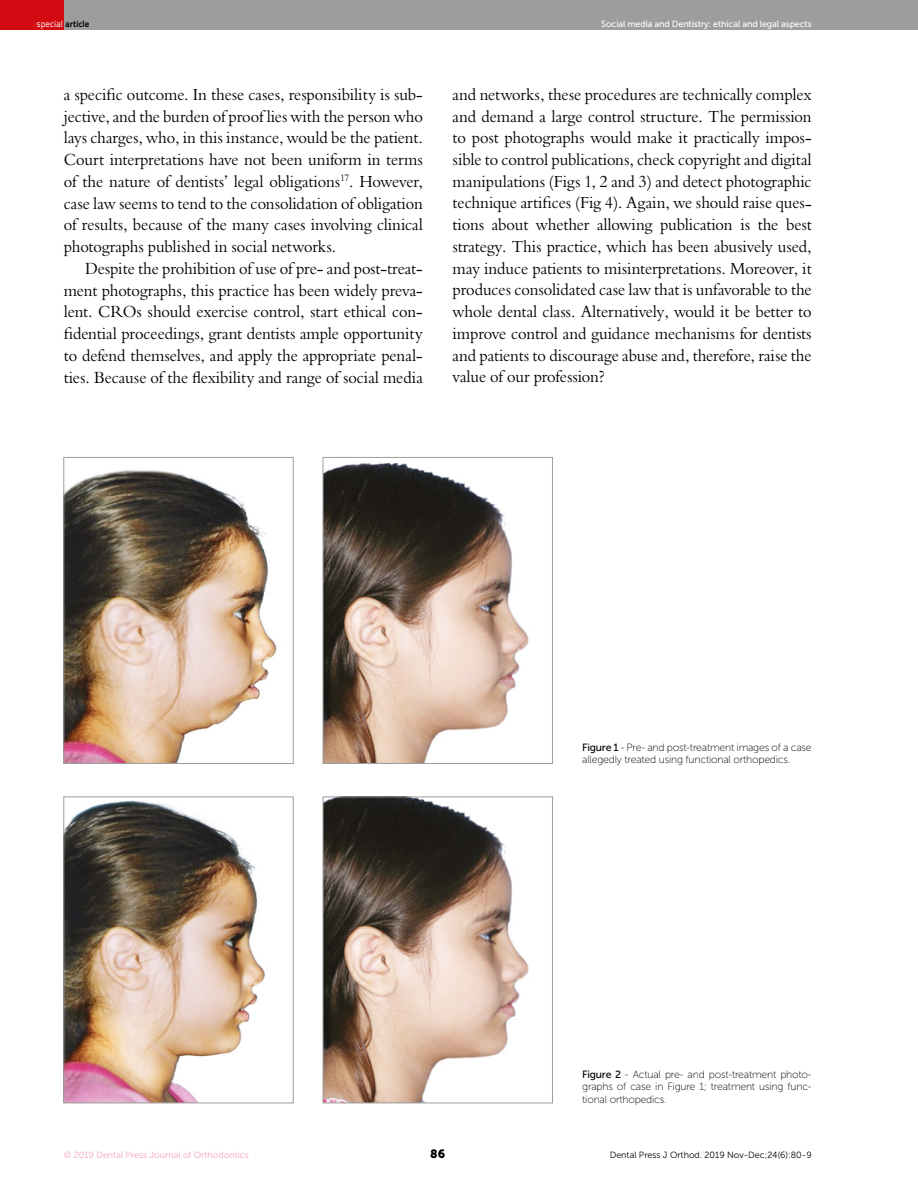
<style>
.page{position:relative;width:918px;height:1188px;background:#fff}
.page>*{position:absolute;margin:0;border:0;box-sizing:border-box;transform-origin:0 0}
.t1{font:16.5px/21.8px "Bergamo Std";color:#000;text-align:justify;scale:.95 1}
.t2{font:12px "Museo Sans 900";color:#000}
.t3{font:10.5px/12.6px "Museo Sans 100";letter-spacing:-.02em;color:#000}
.t4{font:9px "Museo Sans 500";letter-spacing:-.015em;color:#fff}
.t5{font:9px "Museo Sans 300";color:#000}
.t6{font:9px "Museo Sans 300";color:#f39fc5}
.t7{font:9px "Titillium Text 22 L";color:#fff}
.s1{font-weight:700;color:#000}
.s2{font-family:"Museo Sans 500"}
</style>
<div class="page">
<div style="left:0;top:0;width:918px;height:30px;background:#9d9d9c"></div>
<div style="left:0;top:0;width:64px;height:30px;background:#d20a11"></div>
<img style="left:65px;top:470px;width:212px;height:292px">
<div style="left:63px;top:457px;width:231px;height:307px;border:1px solid #9d9d9c"></div>
<img style="left:325px;top:462px;width:204px;height:300px">
<div style="left:323px;top:457px;width:230px;height:307px;border:1px solid #9d9d9c"></div>
<img style="left:65px;top:800px;width:200px;height:301px">
<div style="left:63px;top:797px;width:231px;height:306px;border:1px solid #9d9d9c"></div>
<img style="left:325px;top:799px;width:204px;height:302px">
<div style="left:323px;top:797px;width:230px;height:306px;border:1px solid #9d9d9c"></div>
<p class="t7" style="left:36px;top:17px;width:55px">special <span class="s1">article</span></p>
<p class="t4" style="left:601px;top:19px;width:212px">Social media and Dentistry: ethical and legal aspects</p>
<p class="t1" style="left:64px;top:83px;width:380px">a specific outcome. In these cases, responsibility is sub&shy;jective, and the burden of proof lies with the person who lays charges, who, in this instance, would be the patient.<br>Court interpretations have not been uniform in terms of the nature of dentists’ legal obligations<sup>17</sup>. However, case law seems to tend to the consolidation of obligation of results, because of the many cases involving clinical photographs published in social networks.</p>
<p class="t1" style="left:64px;top:257px;width:379px;text-indent:21px">Despite the prohibition of use of pre- and post-treat&shy;ment photographs, this practice has been widely preva&shy;lent. CROs should exercise control, start ethical con&shy;fidential proceedings, grant dentists ample opportunity to defend themselves, and apply the appropriate penal&shy;ties. Because of the flexibility and range of social media</p>
<p class="t1" style="left:453px;top:83px;width:380px">and networks, these procedures are technically complex and demand a large control structure. The permission to post photographs would make it practically impos&shy;sible to control publications, check copyright and digital manipulations (Figs 1, 2 and 3) and detect photographic technique artifices (Fig 4). Again, we should raise ques&shy;tions about whether allowing publication is the best strategy. This practice, which has been abusively used, may induce patients to misinterpretations. Moreover, it produces consolidated case law that is unfavorable to the whole dental class. Alternatively, would it be better to improve control and guidance mechanisms for dentists and patients to discourage abuse and, therefore, raise the value of our profession?</p>
<p class="t3" style="left:582px;top:741px;width:231px"><span class="s2">Figure 1</span> - Pre- and post-treatment images of a case allegedly treated using functional orthopedics.</p>
<p class="t3" style="left:582px;top:1068px;width:231px;text-align:justify"><span class="s2">Figure 2</span> - Actual pre- and post-treatment photo&shy;graphs of case in Figure 1; treatment using func&shy;tional orthopedics.</p>
<p class="t6" style="left:64px;top:1150px;width:186px">© 2019 Dental Press Journal of Orthodontics</p>
<p class="t2" style="left:430px;top:1147px;width:16px">86</p>
<p class="t5" style="left:610px;top:1150px;width:204px">Dental Press J Orthod. 2019 Nov-Dec;24(6):80-9</p>
</div>
